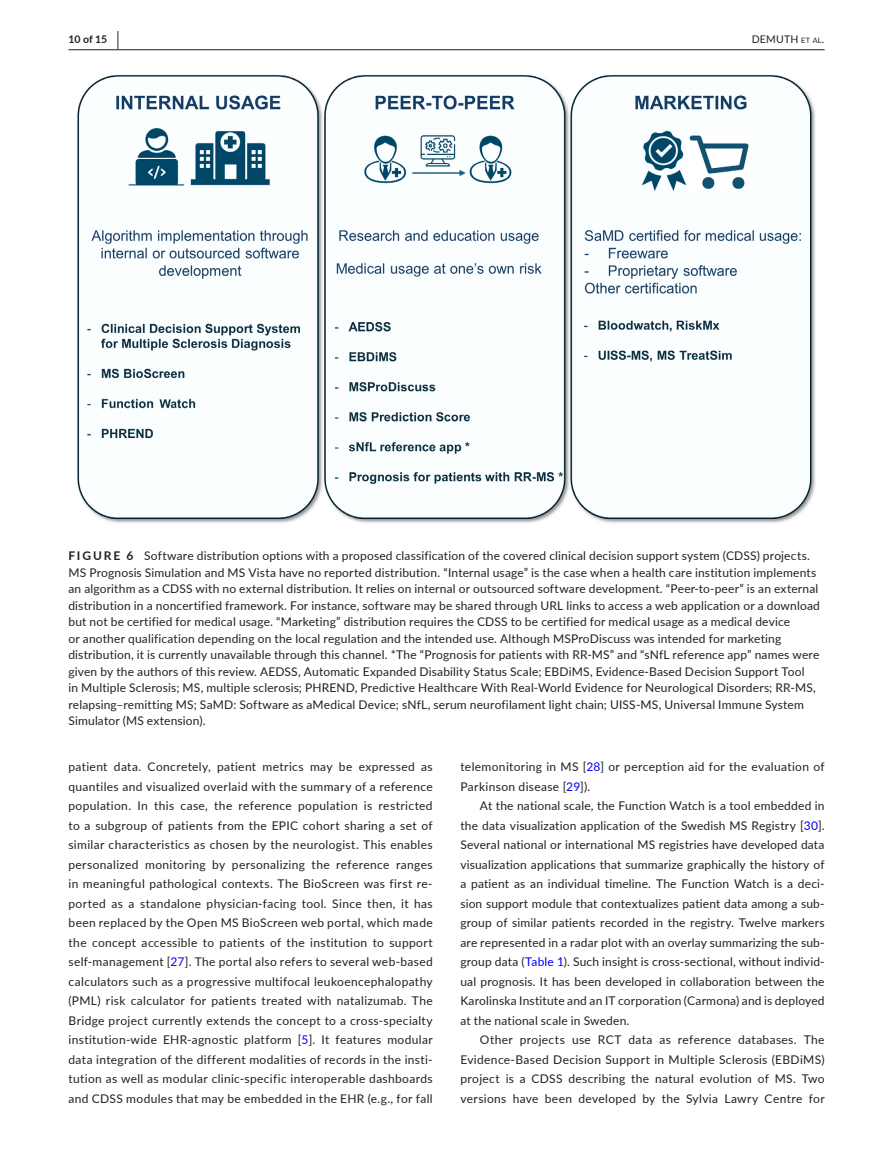
<style>
.page{position:relative;width:893px;height:1174px;background:#fff}
.page>*{position:absolute;margin:0;border:0;box-sizing:border-box;transform-origin:0 0}
.t1{font:12px/19.5px "Lato";letter-spacing:.015em;color:#231f20;text-align:justify}
.t2{font:10.5px "Lato";letter-spacing:.02em;color:#231f20}
.t3{font:700 10.5px "Lato";color:#231f20}
.s1{font-size:19.5px}
.s2{font-size:7.35px}
.s3{font-weight:700}
.s4{color:#00f}
</style>
<div class="page">
<hr style="left:68px;top:49px;width:756px;height:1px;background:#231f20">
<img style="left:77px;top:74px;width:739px;height:449px">
<p class="t3" style="left:68px;top:31px;width:52px">10 of 15 <span class="s1">|</span></p>
<p class="t2" style="left:752px;top:31px;width:74px">DEMUTH <span class="s2">et al</span>.</p>
<p class="t1" style="left:68px;top:547px;width:753px;line-height:16.5px;text-align:left"><span class="s3">FIGURE 6</span> Software distribution options with a proposed classification of the covered clinical decision support system (CDSS) projects.<br>MS Prognosis Simulation and MS Vista have no reported distribution. “Internal usage” is the case when a health care institution implements an algorithm as a CDSS with no external distribution. It relies on internal or outsourced software development. “Peer-to-peer” is an external distribution in a noncertified framework. For instance, software may be shared through URL links to access a web application or a download but not be certified for medical usage. “Marketing” distribution requires the CDSS to be certified for medical usage as a medical device<br>or another qualification depending on the local regulation and the intended use. Although MSProDiscuss was intended for marketing distribution, it is currently unavailable through this channel. *The “Prognosis for patients with RR-MS” and “sNfL reference app” names were given by the authors of this review. AEDSS, Automatic Expanded Disability Status Scale; EBDiMS, Evidence-Based Decision Support Tool<br>in Multiple Sclerosis; MS, multiple sclerosis; PHREND, Predictive Healthcare With Real-World Evidence for Neurological Disorders; RR-MS, relapsing–remitting MS; SaMD: Software as aMedical Device; sNfL, serum neurofilament light chain; UISS-MS, Universal Immune System Simulator (MS extension).</p>
<p class="t1" style="left:68px;top:756px;width:366px">patient data. Concretely, patient metrics may be expressed as quantiles and visualized overlaid with the summary of a reference population. In this case, the reference population is restricted to a subgroup of patients from the EPIC cohort sharing a set of similar characteristics as chosen by the neurologist. This enables personalized monitoring by personalizing the reference ranges in meaningful pathological contexts. The BioScreen was first re&shy;ported as a standalone physician-facing tool. Since then, it has been replaced by the Open MS BioScreen web portal, which made the concept accessible to patients of the institution to support self-management [<span class="s4">27</span>]. The portal also refers to several web-based calculators such as a progressive multifocal leukoencephalopathy (PML) risk calculator for patients treated with natalizumab. The Bridge project currently extends the concept to a cross-specialty institution-wide EHR-agnostic platform [<span class="s4">5</span>]. It features modular data integration of the different modalities of records in the insti&shy;tution as well as modular clinic-specific interoperable dashboards and CDSS modules that may be embedded in the EHR (e.g., for fall</p>
<p class="t1" style="left:460px;top:756px;width:366px">telemonitoring in MS [<span class="s4">28</span>] or perception aid for the evaluation of<br>Parkinson disease [<span class="s4">29</span>]).</p>
<p class="t1" style="left:460px;top:795px;width:366px;text-indent:20px">At the national scale, the Function Watch is a tool embedded in the data visualization application of the Swedish MS Registry [<span class="s4">30</span>].<br>Several national or international MS registries have developed data visualization applications that summarize graphically the history of a patient as an individual timeline. The Function Watch is a deci&shy;sion support module that contextualizes patient data among a sub&shy;group of similar patients recorded in the registry. Twelve markers are represented in a radar plot with an overlay summarizing the sub&shy;group data (<span class="s4">Table 1</span>). Such insight is cross-sectional, without individ&shy;ual prognosis. It has been developed in collaboration between the Karolinska Institute and an IT corporation (Carmona) and is deployed at the national scale in Sweden.</p>
<p class="t1" style="left:460px;top:1029px;width:366px;text-indent:19px">Other projects use RCT data as reference databases. The Evidence-Based Decision Support in Multiple Sclerosis (EBDiMS) project is a CDSS describing the natural evolution of MS. Two versions have been developed by the Sylvia Lawry Centre for</p>
</div>
